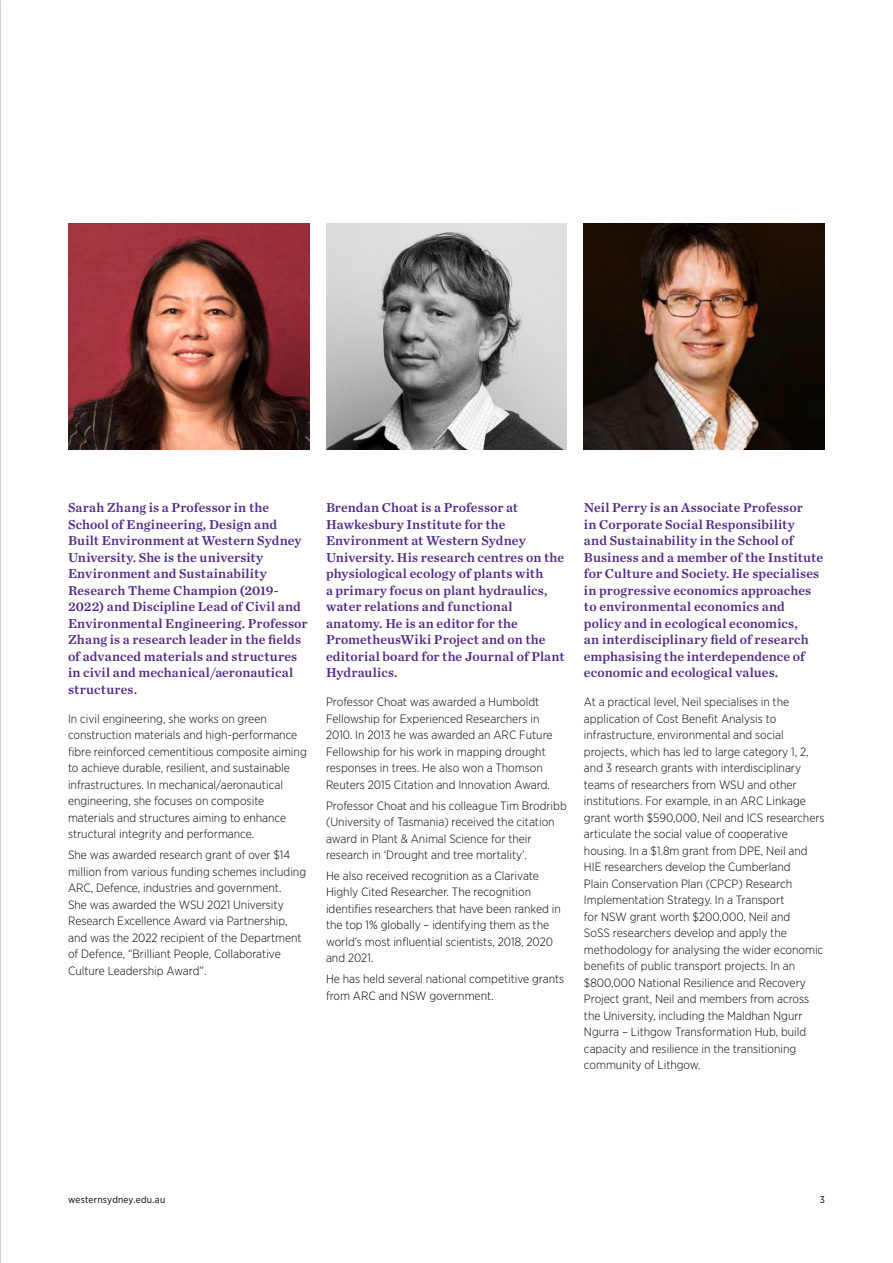
<style>
.page{position:relative;width:893px;height:1263px;background:#fff}
.page>*{position:absolute;margin:0;border:0;box-sizing:border-box;transform-origin:0 0}
.t1{font:13.5px/16.5px "Chronicle Text G1 Semi";letter-spacing:.01em;color:#4f2a84}
.t2{font:300 12px/16.5px "Gotham Narrow";color:#000}
.t3{font:9.75px "Gotham Narrow";letter-spacing:.025em;color:#000}
</style>
<div class="page">
<img style="left:326px;top:224px;width:241px;height:225px">
<img style="left:68px;top:224px;width:241px;height:225px">
<img style="left:584px;top:224px;width:241px;height:225px">
<p class="t1" style="left:68px;top:498px;width:241px">Sarah Zhang is a Professor in the School of Engineering, Design and Built Environment at Western Sydney University. She is the university Environment and Sustainability Research Theme Champion (2019- 2022) and Discipline Lead of Civil and Environmental Engineering. Professor Zhang is a research leader in the fields of advanced materials and structures in civil and mechanical/aeronautical structures.</p>
<p class="t2" style="left:68px;top:710px;width:240px">In civil engineering, she works on green construction materials and high-performance fibre reinforced cementitious composite aiming to achieve durable, resilient, and sustainable infrastructures. In mechanical/aeronautical engineering, she focuses on composite materials and structures aiming to enhance structural integrity and performance.</p>
<p class="t2" style="left:68px;top:846px;width:240px">She was awarded research grant of over $14 million from various funding schemes including ARC, Defence, industries and government.<br>She was awarded the WSU 2021 University Research Excellence Award via Partnership, and was the 2022 recipient of the Department of Defence, “Brilliant People, Collaborative Culture Leadership Award”.</p>
<p class="t1" style="left:326px;top:498px;width:240px">Brendan Choat is a Professor at<br>Hawkesbury Institute for the<br>Environment at Western Sydney<br>University. His research centres on the physiological ecology of plants with<br>a primary focus on plant hydraulics, water relations and functional anatomy. He is an editor for the<br>PrometheusWiki Project and on the editorial board for the Journal of Plant<br>Hydraulics.</p>
<p class="t2" style="left:326px;top:694px;width:228px">Professor Choat was awarded a Humboldt Fellowship for Experienced Researchers in 2010. In 2013 he was awarded an ARC Future Fellowship for his work in mapping drought responses in trees. He also won a Thomson Reuters 2015 Citation and Innovation Award.</p>
<p class="t2" style="left:326px;top:797px;width:242px">Professor Choat and his colleague Tim Brodribb (University of Tasmania) received the citation award in Plant &amp; Animal Science for their research in ‘Drought and tree mortality’.</p>
<p class="t2" style="left:326px;top:867px;width:236px">He also received recognition as a Clarivate Highly Cited Researcher. The recognition identifies researchers that have been ranked in the top 1% globally – identifying them as the world’s most influential scientists, 2018, 2020 and 2021.</p>
<p class="t2" style="left:326px;top:970px;width:240px">He has held several national competitive grants from ARC and NSW government.</p>
<p class="t1" style="left:584px;top:498px;width:241px">Neil Perry is an Associate Professor<br>in Corporate Social Responsibility<br>and Sustainability in the School of Business and a member of the Institute for Culture and Society. He specialises in progressive economics approaches to environmental economics and policy and in ecological economics,<br>an interdisciplinary field of research emphasising the interdependence of economic and ecological values.</p>
<p class="t2" style="left:584px;top:694px;width:242px">At a practical level, Neil specialises in the application of Cost Benefit Analysis to infrastructure, environmental and social projects, which has led to large category 1, 2, and 3 research grants with interdisciplinary teams of researchers from WSU and other institutions. For example, in an ARC Linkage grant worth $590,000, Neil and ICS researchers articulate the social value of cooperative housing. In a $1.8m grant from DPE, Neil and HIE researchers develop the Cumberland<br>Plain Conservation Plan (CPCP) Research Implementation Strategy. In a Transport<br>for NSW grant worth $200,000, Neil and<br>SoSS researchers develop and apply the methodology for analysing the wider economic benefits of public transport projects. In an $800,000 National Resilience and Recovery Project grant, Neil and members from across the University, including the Maldhan Ngurr Ngurra – Lithgow Transformation Hub, build capacity and resilience in the transitioning community of Lithgow.</p>
<p class="t3" style="left:68px;top:1193px;width:99px">westernsydney.edu.au</p>
<p class="t3" style="left:820px;top:1193px;width:7px">3</p>
</div>
